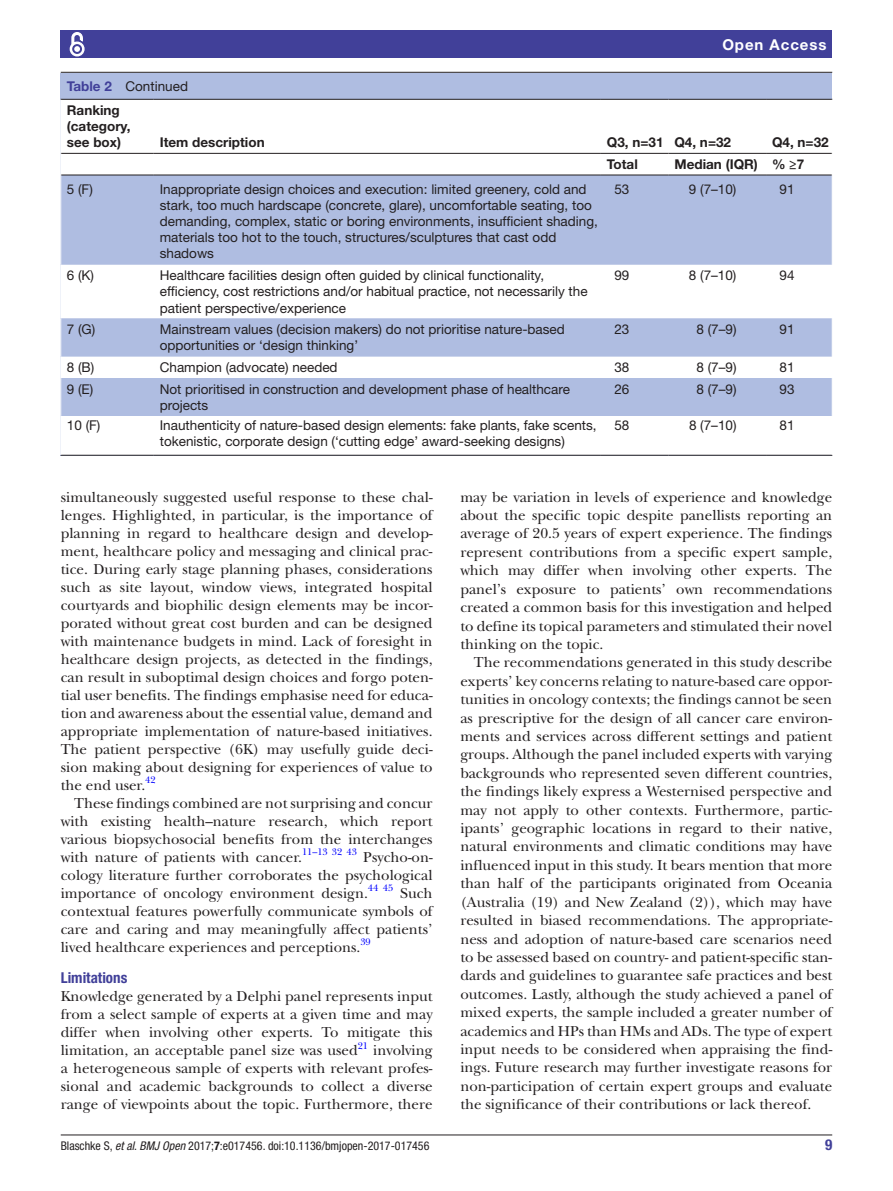
<style>
.page{position:relative;width:893px;height:1191px;background:#fff}
.page>*{position:absolute;margin:0;border:0;box-sizing:border-box;transform-origin:0 0}
.t1{font:15px/18.5px "New Baskerville";color:#231f20;text-align:justify}
.t2{font:700 condensed 15px "Helvetica Neue LT Std";color:#414099}
.t3{font:700 15px "Helvetica Neue LT Std";letter-spacing:.065em;color:#fff}
.t4{font:13.5px/16.2px "Helvetica Neue LT Std";color:#231f20}
.t5{font:700 13.5px/16.2px "Helvetica Neue LT Std";color:#231f20}
.t6{font:condensed 12px "Helvetica Neue LT Std";color:#231f20}
.t7{font:9.9px "New Baskerville";color:#00f}
.s1{font-weight:700;color:#414099}
.s2{font-style:italic}
.s3{font-weight:700}
</style>
<div class="page">
<hr style="left:61px;top:1134px;width:771px;height:1px;background:#231f20">
<div style="left:61px;top:31px;width:771px;height:27px;background:#414099"></div>
<svg style="left:69px;top:32px;width:16px;height:25px"></svg>
<div style="left:61px;top:91px;width:771px;height:364px;background:#afbde1"></div>
<div style="left:61px;top:100px;width:771px;height:355px;background:#fff"></div>
<svg style="left:61px;top:176px;width:771px;height:240px"></svg>
<hr style="left:154px;top:175px;width:447px;height:1px;background:#231f20">
<hr style="left:61px;top:99px;width:93px;height:1px;background:#231f20">
<hr style="left:154px;top:99px;width:447px;height:1px;background:#231f20">
<hr style="left:154px;top:153px;width:447px;height:1px;background:#231f20">
<hr style="left:601px;top:99px;width:67px;height:1px;background:#231f20">
<hr style="left:668px;top:99px;width:98px;height:1px;background:#231f20">
<hr style="left:766px;top:99px;width:66px;height:1px;background:#231f20">
<hr style="left:61px;top:153px;width:93px;height:1px;background:#231f20">
<hr style="left:61px;top:175px;width:93px;height:1px;background:#231f20">
<hr style="left:601px;top:153px;width:67px;height:1px;background:#231f20">
<hr style="left:601px;top:175px;width:67px;height:1px;background:#231f20">
<hr style="left:668px;top:153px;width:98px;height:1px;background:#231f20">
<hr style="left:668px;top:175px;width:98px;height:1px;background:#231f20">
<hr style="left:766px;top:153px;width:66px;height:1px;background:#231f20">
<hr style="left:766px;top:175px;width:66px;height:1px;background:#231f20">
<hr style="left:61px;top:455px;width:93px;height:1px;background:#231f20">
<hr style="left:154px;top:455px;width:447px;height:1px;background:#231f20">
<hr style="left:601px;top:455px;width:67px;height:1px;background:#231f20">
<hr style="left:668px;top:455px;width:98px;height:1px;background:#231f20">
<hr style="left:766px;top:455px;width:66px;height:1px;background:#231f20">
<svg style="left:60px;top:153px;width:1px;height:22px"></svg>
<svg style="left:60px;top:356px;width:1px;height:22px"></svg>
<div style="left:61px;top:73px;width:771px;height:18px;background:#afbde1"></div>
<hr style="left:61px;top:72px;width:771px;height:1px;background:#231f20">
<p class="t4" style="left:67px;top:78px;width:123px"><span class="s1">Table 2</span> Continued</p>
<p class="t3" style="left:722px;top:35px;width:106px">Open Access</p>
<p class="t5" style="left:67px;top:102px;width:65px">Ranking (category, see box)</p>
<p class="t5" style="left:160px;top:134px;width:106px">Item description</p>
<p class="t5" style="left:607px;top:134px;width:126px">Q3, n=31 Q4, n=32</p>
<p class="t5" style="left:772px;top:134px;width:58px">Q4, n=32</p>
<p class="t5" style="left:607px;top:156px;width:32px">Total</p>
<p class="t5" style="left:674px;top:156px;width:131px">Median (IQR) % ≥7</p>
<p class="t4" style="left:67px;top:180px;width:28px">5 (F)</p>
<p class="t4" style="left:160px;top:180px;width:440px">Inappropriate design choices and execution: limited greenery, cold and stark, too much hardscape (concrete, glare), uncomfortable seating, too demanding, complex, static or boring environments, insufficient shading, materials too hot to the touch, structures/sculptures that cast odd shadows</p>
<p class="t4" style="left:614px;top:180px;width:17px">53</p>
<p class="t4" style="left:689px;top:180px;width:49px">9 (7–10)</p>
<p class="t4" style="left:779px;top:180px;width:17px">91</p>
<p class="t4" style="left:67px;top:267px;width:29px">6 (K)</p>
<p class="t4" style="left:160px;top:267px;width:429px">Healthcare facilities design often guided by clinical functionality, efficiency, cost restrictions and/or habitual practice, not necessarily the patient perspective/experience</p>
<p class="t4" style="left:614px;top:267px;width:17px">99</p>
<p class="t4" style="left:689px;top:267px;width:49px">8 (7–10)</p>
<p class="t4" style="left:780px;top:267px;width:17px">94</p>
<p class="t4" style="left:67px;top:321px;width:30px">7 (G)</p>
<p class="t4" style="left:160px;top:321px;width:407px">Mainstream values (decision makers) do not prioritise nature-based opportunities or ‘design thinking’</p>
<p class="t4" style="left:614px;top:321px;width:17px">23</p>
<p class="t4" style="left:696px;top:321px;width:42px">8 (7–9)</p>
<p class="t4" style="left:780px;top:321px;width:17px">91</p>
<p class="t4" style="left:67px;top:359px;width:29px">8 (B)</p>
<p class="t4" style="left:160px;top:359px;width:179px">Champion (advocate) needed</p>
<p class="t4" style="left:614px;top:359px;width:17px">38</p>
<p class="t4" style="left:696px;top:359px;width:42px">8 (7–9)</p>
<p class="t4" style="left:780px;top:359px;width:17px">81</p>
<p class="t4" style="left:67px;top:380px;width:28px">9 (E)</p>
<p class="t4" style="left:160px;top:380px;width:412px">Not prioritised in construction and development phase of healthcare projects</p>
<p class="t4" style="left:614px;top:380px;width:17px">26</p>
<p class="t4" style="left:696px;top:380px;width:42px">8 (7–9)</p>
<p class="t4" style="left:780px;top:380px;width:17px">93</p>
<p class="t4" style="left:67px;top:417px;width:35px">10 (F)</p>
<p class="t4" style="left:160px;top:417px;width:438px">Inauthenticity of nature-based design elements: fake plants, fake scents, tokenistic, corporate design (‘cutting edge’ award-seeking designs)</p>
<p class="t4" style="left:614px;top:417px;width:17px">58</p>
<p class="t4" style="left:689px;top:417px;width:49px">8 (7–10)</p>
<p class="t4" style="left:780px;top:417px;width:17px">81</p>
<p class="t1" style="left:61px;top:488px;width:373px;line-height:18px">simultaneously suggested useful response to these chal&shy;lenges. Highlighted, in particular, is the importance of planning in regard to healthcare design and develop&shy;ment, healthcare policy and messaging and clinical prac&shy;tice. During early stage planning phases, considerations such as site layout, window views, integrated hospital courtyards and biophilic design elements may be incor&shy;porated without great cost burden and can be designed with maintenance budgets in mind. Lack of foresight in healthcare design projects, as detected in the findings, can result in suboptimal design choices and forgo poten&shy;tial user benefits. The findings emphasise need for educa&shy;tion and awareness about the essential value, demand and appropriate implementation of nature-based initiatives.<br>The patient perspective (6K) may usefully guide deci&shy;sion making about designing for experiences of value to the end user.</p>
<p class="t7" style="left:145px;top:774px;width:12px">42</p>
<p class="t1" style="left:61px;top:794px;width:373px;line-height:18px;text-indent:14px">These findings combined are not surprising and concur with existing health–nature research, which report various biopsychosocial benefits from the interchanges with nature of patients with cancer.</p>
<p class="t7" style="left:302px;top:846px;width:56px">11–13 32 43</p>
<p class="t1" style="left:61px;top:848px;width:373px;line-height:18px;text-indent:303px">Psycho-on&shy;cology literature further corroborates the psychological importance of oncology environment design.</p>
<p class="t7" style="left:368px;top:882px;width:27px">44 45</p>
<p class="t1" style="left:61px;top:884px;width:373px;line-height:18px;text-indent:339px">Such contextual features powerfully communicate symbols of care and caring and may meaningfully affect patients’ lived healthcare experiences and perceptions.</p>
<p class="t7" style="left:360px;top:936px;width:12px">39</p>
<p class="t2" style="left:61px;top:969px;width:68px">Limitations</p>
<p class="t1" style="left:61px;top:987px;width:373px;line-height:18px">Knowledge generated by a Delphi panel represents input from a select sample of experts at a given time and may differ when involving other experts. To mitigate this limitation, an acceptable panel size was used<sup>21</sup> involving a heterogeneous sample of experts with relevant profes&shy;sional and academic backgrounds to collect a diverse range of viewpoints about the topic. Furthermore, there</p>
<p class="t1" style="left:460px;top:487px;width:373px">may be variation in levels of experience and knowledge about the specific topic despite panellists reporting an average of 20.5 years of expert experience. The findings represent contributions from a specific expert sample, which may differ when involving other experts. The panel’s exposure to patients’ own recommendations created a common basis for this investigation and helped to define its topical parameters and stimulated their novel thinking on the topic.</p>
<p class="t1" style="left:460px;top:653px;width:373px;text-indent:14px">The recommendations generated in this study describe experts’ key concerns relating to nature-based care oppor&shy;tunities in oncology contexts; the findings cannot be seen as prescriptive for the design of all cancer care environ&shy;ments and services across different settings and patient groups. Although the panel included experts with varying backgrounds who represented seven different countries, the findings likely express a Westernised perspective and may not apply to other contexts. Furthermore, partic&shy;ipants’ geographic locations in regard to their native, natural environments and climatic conditions may have influenced input in this study. It bears mention that more than half of the participants originated from Oceania (Australia (19) and New Zealand (2)), which may have resulted in biased recommendations. The appropriate&shy;ness and adoption of nature-based care scenarios need to be assessed based on country- and patient-specific stan&shy;dards and guidelines to guarantee safe practices and best outcomes. Lastly, although the study achieved a panel of mixed experts, the sample included a greater number of academics and HPs than HMs and ADs. The type of expert input needs to be considered when appraising the find&shy;ings. Future research may further investigate reasons for non-participation of certain expert groups and evaluate the significance of their contributions or lack thereof.</p>
<p class="t6" style="left:61px;top:1138px;width:370px">Blaschke S, <span class="s2">et al</span>. <span class="s2">BMJ Open</span> 2017;<span class="s3">7</span>:e017456. doi:10.1136/bmjopen-2017-017456</p>
<p class="t2" style="left:825px;top:1135px;width:9px">9</p>
</div>
